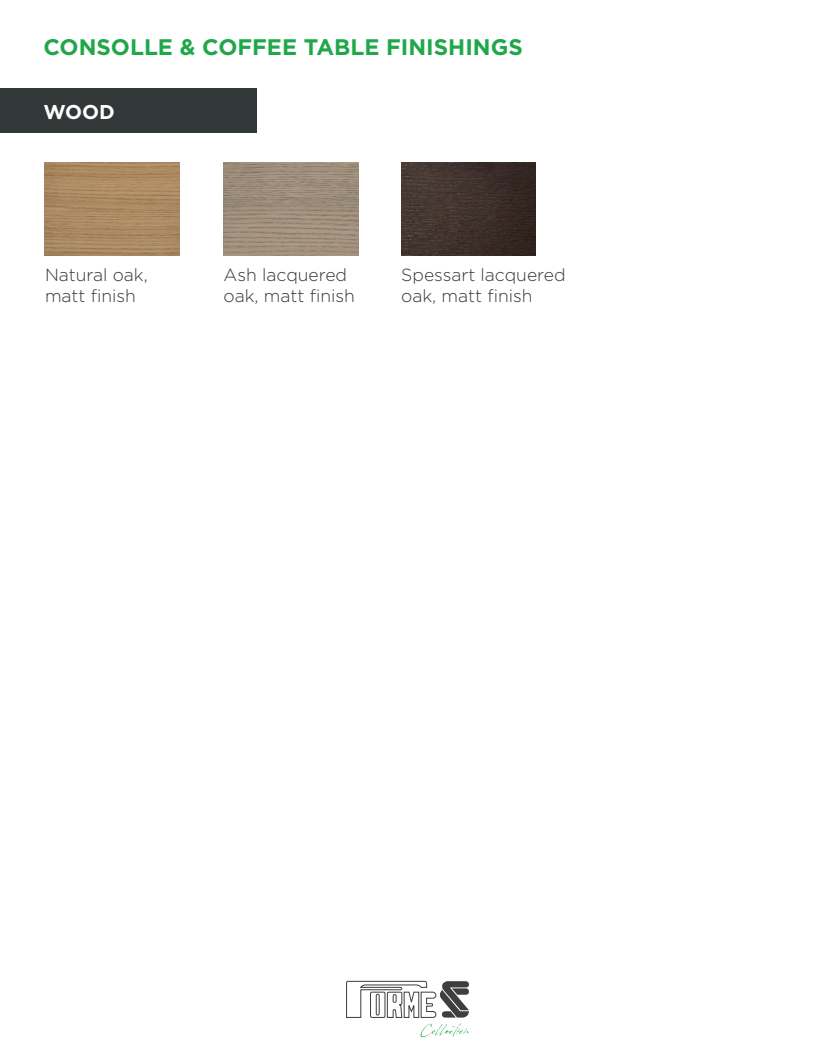
<style>
.page{position:relative;width:815px;height:1063px;background:#fff}
.page>*{position:absolute;margin:0;border:0;box-sizing:border-box;transform-origin:0 0}
.t1{font:700 22.5px "Gotham";color:#1fa74a}
.t2{font:700 20px "Gotham";color:#fff}
.t3{font:300 17.5px/21px "Gotham";color:#323738}
</style>
<div class="page">
<div style="left:0;top:88px;width:256px;height:44px;background:#323738"></div>
<img style="left:45px;top:163px;width:135px;height:93px">
<img style="left:224px;top:163px;width:134px;height:93px">
<img style="left:401px;top:163px;width:135px;height:93px">
<svg style="left:346px;top:981px;width:123px;height:37px"></svg>
<svg style="left:420px;top:1024px;width:49px;height:13px"></svg>
<p class="t1" style="left:44px;top:32px;width:479px">CONSOLLE &amp; COFFEE TABLE FIN ISHINGS</p>
<p class="t2" style="left:44px;top:99px;width:73px">WOOD</p>
<p class="t3" style="left:45px;top:263px;width:104px">Natural oak, matt finish</p>
<p class="t3" style="left:224px;top:263px;width:133px">Ash lacquered oak, matt finish</p>
<p class="t3" style="left:401px;top:263px;width:166px">Spessart lacquered oak, matt finish</p>
</div>
